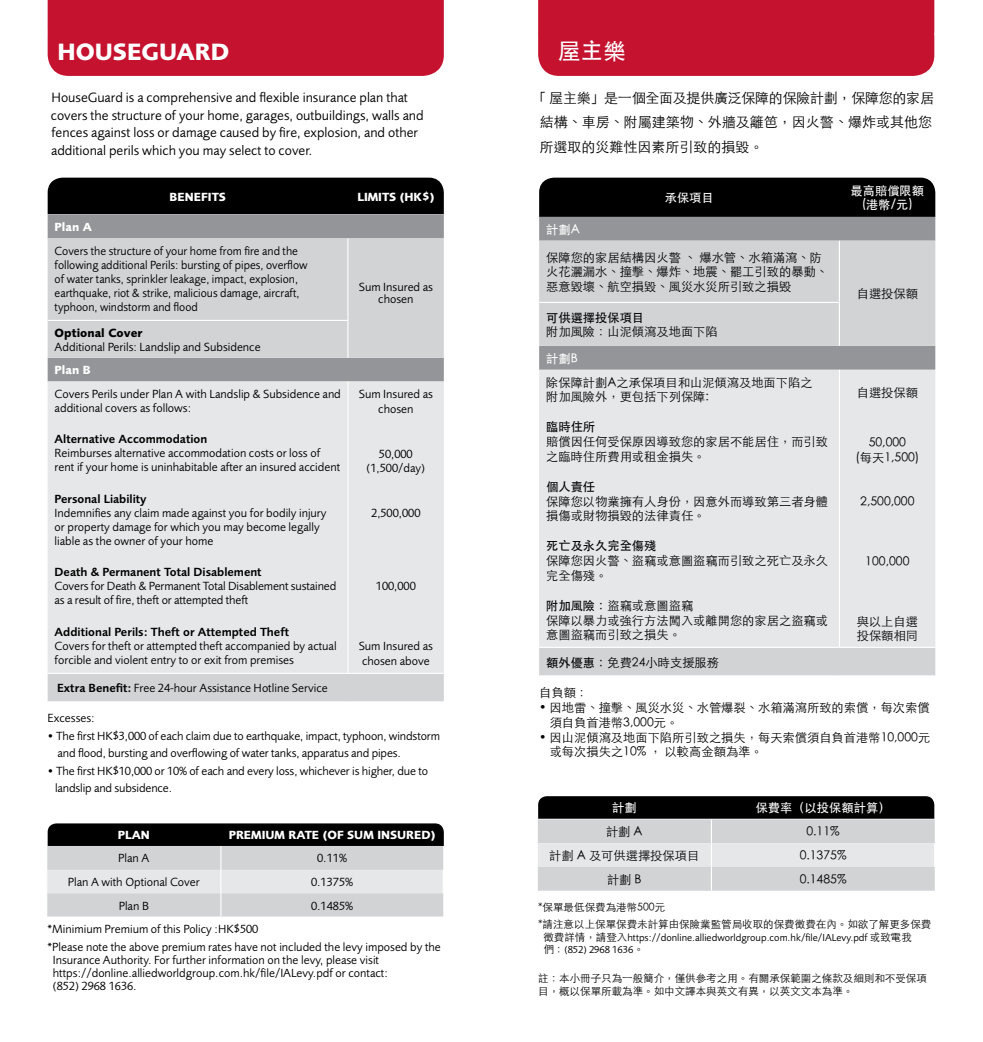
<style>
.page{position:relative;width:983px;height:1042px;background:#fff}
.page>*{position:absolute;margin:0;border:0;box-sizing:border-box;transform-origin:0 0}
.t1{font:700 24.5px "Foundry Sans";color:#fff}
.t2{font:500 22.75px "ST Heiti TC";color:#fff}
.t3{font:14px/17.5px "Foundry Sans";color:#000}
.t4{font:300 14px/24.5px "ST Heiti TC";color:#000}
.t5{font:12.25px/14px "Foundry Sans";color:#000}
.t6{font:300 12.25px/14.9px "ST Heiti TC";color:#000101}
.t7{font:600 12.25px "Foundry Sans";color:#000}
.t8{font:700 12.25px "Foundry Sans";color:#fff}
.t9{font:500 12.25px/14px "ST Heiti TC";color:#fff;text-align:center}
.t10{font:12.25px "Foundry Sans";color:#000101}
.t11{font:500 12.25px "ST Heiti TC";color:#000101}
.t12{font:300 12.25px/14.9px "ST Heiti TC";color:#000;text-align:center}
.t13{font:700 12.25px "Foundry Sans";color:#000}
.t14{font:10.5px/12.6px "Foundry Sans";color:#000}
.t15{font:300 10.5px/12.6px "ST Heiti TC";color:#000101}
.t16{font:300 10.5px/17.5px "ST Heiti TC";color:#000}
.s1{font-weight:600}
.s2{font-weight:500}
.s3{font-family:"ST Heiti TC";font-weight:300}
</style>
<div class="page">
<svg style="left:47px;top:823px;width:396px;height:93px;background:#a5a6a7"></svg>
<div style="left:48px;top:178px;width:395px;height:36px;background:#000"></div>
<div style="left:48px;top:215px;width:395px;height:23px;background:#939598"></div>
<svg style="left:48px;top:238px;width:395px;height:463px;background:#c8cacb"></svg>
<div style="left:48px;top:381px;width:395px;height:292px;background:#e6e7e8"></div>
<hr style="left:347px;top:381px;width:1px;height:292px;background:#fff">
<hr style="left:348px;top:673px;width:95px;height:1px;background:#fff">
<hr style="left:347px;top:238px;width:1px;height:82px;background:#fff">
<hr style="left:48px;top:320px;width:300px;height:1px;background:#fff">
<hr style="left:347px;top:321px;width:1px;height:37px;background:#fff">
<hr style="left:48px;top:673px;width:300px;height:1px;background:#fff">
<div style="left:48px;top:0;width:395px;height:76px;background:#c4122f"></div>
<svg style="left:537px;top:796px;width:397px;height:94px;background:#a5a6a7"></svg>
<div style="left:539px;top:178px;width:396px;height:39px;background:#000"></div>
<div style="left:539px;top:217px;width:396px;height:24px;background:#939598"></div>
<svg style="left:539px;top:241px;width:396px;height:434px;background:#c7c9cb"></svg>
<div style="left:539px;top:370px;width:396px;height:277px;background:#e6e7e8"></div>
<hr style="left:838px;top:370px;width:1px;height:277px;background:#fff">
<hr style="left:839px;top:647px;width:96px;height:1px;background:#fff">
<hr style="left:838px;top:241px;width:1px;height:61px;background:#fff">
<hr style="left:539px;top:302px;width:300px;height:1px;background:#fff">
<hr style="left:838px;top:303px;width:1px;height:43px;background:#fff">
<hr style="left:539px;top:647px;width:300px;height:1px;background:#fff">
<div style="left:538px;top:0;width:396px;height:76px;background:#c4122f"></div>
<h1 class="t1" style="left:57px;top:37px;width:173px">HOUSEGUARD</h1>
<p class="t3" style="left:51px;top:89px;width:374px">HouseGuard is a comprehensive and flexible insurance plan that covers the structure of your home, garages, outbuildings, walls and fences against loss or damage caused by fire, explosion, and other additional perils which you may select to cover.</p>
<p class="t8" style="left:170px;top:189px;width:58px">BENEFITS</p>
<p class="t8" style="left:357px;top:189px;width:79px">LIMITS (HK$)</p>
<p class="t8" style="left:55px;top:220px;width:39px">Plan A</p>
<p class="t5" style="left:55px;top:244px;width:254px">Covers the structure of your home from fire and the following additional Perils: bursting of pipes, overflow of water tanks, sprinkler leakage, impact, explosion, earthquake, riot &amp; strike, malicious damage, aircraft, typhoon, windstorm and flood</p>
<p class="t13" style="left:55px;top:325px;width:89px">Optional Cover</p>
<p class="t5" style="left:55px;top:340px;width:207px">Additional Perils: Landslip and Subsidence</p>
<p class="t8" style="left:55px;top:363px;width:38px">Plan B</p>
<p class="t5" style="left:55px;top:387px;width:288px">Covers Perils under Plan A with Landslip &amp; Subsidence and additional covers as follows:</p>
<p class="t7" style="left:55px;top:432px;width:154px">Alternative Accommodation</p>
<p class="t5" style="left:55px;top:446px;width:287px">Reimburses alternative accommodation costs or loss of rent if your home is uninhabitable after an insured accident</p>
<p class="t7" style="left:55px;top:492px;width:93px">Personal Liability</p>
<p class="t5" style="left:55px;top:506px;width:273px">Indemnifies any claim made against you for bodily injury or property damage for which you may become legally liable as the owner of your home</p>
<p class="t7" style="left:55px;top:565px;width:208px">Death &amp; Permanent Total Disablement</p>
<p class="t5" style="left:55px;top:579px;width:283px">Covers for Death &amp; Permanent Total Disablement sustained as a result of fire, theft or attempted theft</p>
<p class="t7" style="left:55px;top:625px;width:236px">Additional Perils: Theft or Attempted Theft</p>
<p class="t5" style="left:55px;top:639px;width:283px">Covers for theft or attempted theft accompanied by actual forcible and violent entry to or exit from premises</p>
<p class="t5" style="left:57px;top:681px;width:272px"><span class="s1">Extra Benefit:</span> Free 24-hour Assistance Hotline Service</p>
<p class="t5" style="left:358px;top:282px;width:76px;line-height:11.5px;text-align:center">Sum Insured as chosen</p>
<p class="t5" style="left:358px;top:387px;width:76px;line-height:14.7px;text-align:center">Sum Insured as chosen</p>
<p class="t5" style="left:366px;top:446px;width:60px;line-height:14.7px;text-align:center">50,000 (1,500/day)</p>
<p class="t5" style="left:371px;top:506px;width:51px">2,500,000</p>
<p class="t5" style="left:376px;top:579px;width:41px">100,000</p>
<p class="t5" style="left:358px;top:639px;width:76px;line-height:14.7px">Sum Insured as chosen above</p>
<p class="t5" style="left:48px;top:711px;width:49px">Excesses:</p>
<p class="t5" style="left:58px;top:727px;width:384px;line-height:17.5px;text-indent:-10px">• The first HK$3,000 of each claim due to earthquake, impact, typhoon, windstorm and flood, bursting and overflowing of water tanks, apparatus and pipes.</p>
<p class="t5" style="left:55px;top:762px;width:374px;line-height:17.5px;text-indent:-7px">• The first HK$10,000 or 10% of each and every loss, whichever is higher, due to landslip and subsidence.</p>
<p class="t8" style="left:118px;top:828px;width:34px">PLAN</p>
<p class="t8" style="left:229px;top:828px;width:208px">PREMIUM RATE (OF SUM INSURED)</p>
<p class="t10" style="left:118px;top:851px;width:33px">Plan A</p>
<p class="t5" style="left:317px;top:851px;width:31px">0.11%</p>
<p class="t10" style="left:68px;top:875px;width:133px">Plan A with Optional Cover</p>
<p class="t5" style="left:311px;top:875px;width:44px">0.1375%</p>
<p class="t10" style="left:119px;top:899px;width:32px">Plan B</p>
<p class="t5" style="left:311px;top:898px;width:44px">0.1485%</p>
<p class="t5" style="left:48px;top:920px;width:394px;line-height:17.5px">*Minimium Premium of this Policy :HK$500<br>*Please note the above premium rates have not included the levy imposed by the</p>
<p class="t5" style="left:53px;top:953px;width:336px;line-height:13.1px">Insurance Authority. For further information on the levy, please visit https://donline.alliedworldgroup.com.hk/file/IALevy.pdf or contact: (852) 2968 1636.</p>
<h2 class="t2" style="left:557px;top:39px;width:70px">屋主樂</h2>
<p class="t4" style="left:539px;top:84px;width:396px;text-indent:-7px">「 屋主樂」是一個全面及提供廣泛保障的保險計劃，保障您的家居結構、車房、附屬建築物、外牆及籬笆，因火警、爆炸或其他您所選取的災難性因素所引致的損毀。</p>
<p class="t9" style="left:664px;top:191px;width:50px">承保項目</p>
<p class="t9" style="left:850px;top:184px;width:75px">最高賠償限額(港幣/元)</p>
<p class="t9" style="left:546px;top:222px;width:35px">計劃A</p>
<p class="t6" style="left:546px;top:249px;width:283px">保障您的家居結構因火警 、 爆水管、水箱滿瀉、防火花灑漏水、撞擊、爆炸、地震、罷工引致的暴動、惡意毀壞、航空損毀、風災水災所引致之損毁</p>
<p class="t11" style="left:546px;top:311px;width:99px">可供選擇投保項目</p>
<p class="t6" style="left:546px;top:323px;width:173px">附加風險：山泥傾瀉及地面下陷</p>
<p class="t9" style="left:546px;top:351px;width:33px">計劃B</p>
<p class="t6" style="left:546px;top:373px;width:268px">除保障計劃A之承保項目和山泥傾瀉及地面下陷之附加風險外，更包括下列保障:</p>
<p class="t11" style="left:546px;top:420px;width:50px">臨時住所</p>
<p class="t6" style="left:546px;top:433px;width:283px">賠償因任何受保原因導致您的家居不能居住，而引致之臨時住所費用或租金損失。</p>
<p class="t11" style="left:546px;top:479px;width:50px">個人責任</p>
<p class="t6" style="left:546px;top:492px;width:283px">保障您以物業擁有人身份，因意外而導致第三者身體損傷或財物損毀的法律責任。</p>
<p class="t11" style="left:546px;top:539px;width:112px">死亡及永久完全傷殘</p>
<p class="t6" style="left:546px;top:552px;width:283px">保障您因火警、盜竊或意圖盜竊而引致之死亡及永久完全傷殘。</p>
<p class="t6" style="left:546px;top:596px;width:283px"><span class="s2">附加風險：</span>盜竊或意圖盜竊<br>保障以暴力或強行方法闖入或離開您的家居之盜竊或意圖盜竊而引致之損失。</p>
<p class="t6" style="left:546px;top:653px;width:174px"><span class="s2">額外優惠：</span>免費24小時支援服務</p>
<p class="t6" style="left:856px;top:285px;width:63px">自選投保額</p>
<p class="t6" style="left:856px;top:384px;width:63px">自選投保額</p>
<p class="t12" style="left:855px;top:433px;width:66px">50,000<br>(每天1,500)</p>
<p class="t6" style="left:860px;top:493px;width:56px">2,500,000</p>
<p class="t6" style="left:865px;top:552px;width:46px">100,000</p>
<p class="t6" style="left:856px;top:612px;width:63px">與以上自選投保額相同</p>
<p class="t6" style="left:539px;top:684px;width:50px">自負額：</p>
<p class="t6" style="left:549px;top:698px;width:381px;text-indent:-11px">• 因地雷、撞擊、風災水災、水管爆裂、水箱滿瀉所致的索償，每次索償須自負首港幣3,000元。</p>
<p class="t6" style="left:549px;top:728px;width:382px;text-indent:-11px">• 因山泥傾瀉及地面下陷所引致之損失，每天索償須自負首港幣10,000元或每次損失之10% ， 以較高金額為準。</p>
<p class="t9" style="left:612px;top:801px;width:26px">計劃</p>
<p class="t9" style="left:755px;top:801px;width:136px">保費率（以投保額計算）</p>
<p class="t6" style="left:606px;top:823px;width:38px">計劃 A</p>
<p class="t6" style="left:806px;top:823px;width:35px">0.11%</p>
<p class="t6" style="left:549px;top:847px;width:151px">計劃 A 及可供選擇投保項目</p>
<p class="t6" style="left:799px;top:847px;width:48px">0.1375%</p>
<p class="t6" style="left:607px;top:870px;width:36px">計劃 B</p>
<p class="t6" style="left:799px;top:870px;width:48px">0.1485%</p>
<p class="t16" style="left:538px;top:897px;width:394px">*保單最低保費為港幣500元<br>*請注意以上保單保費未計算由保險業監管局收取的保費徵費在內。如欲了解更多保費</p>
<p class="t14" style="left:543px;top:931px;width:370px"><span class="s3">徵費詳情，請登入</span>https://donline.alliedworldgroup.com.hk/file/IALevy.pdf <span class="s3">或致電我們：</span>(852) 2968 1636<span class="s3">。</span></p>
<p class="t15" style="left:538px;top:971px;width:390px">註：本小冊子只為一般簡介，僅供參考之用。有關承保範圍之條款及細則和不受保項目，概以保單所載為準。如中文譯本與英文有異，以英文文本為準。</p>
</div>
